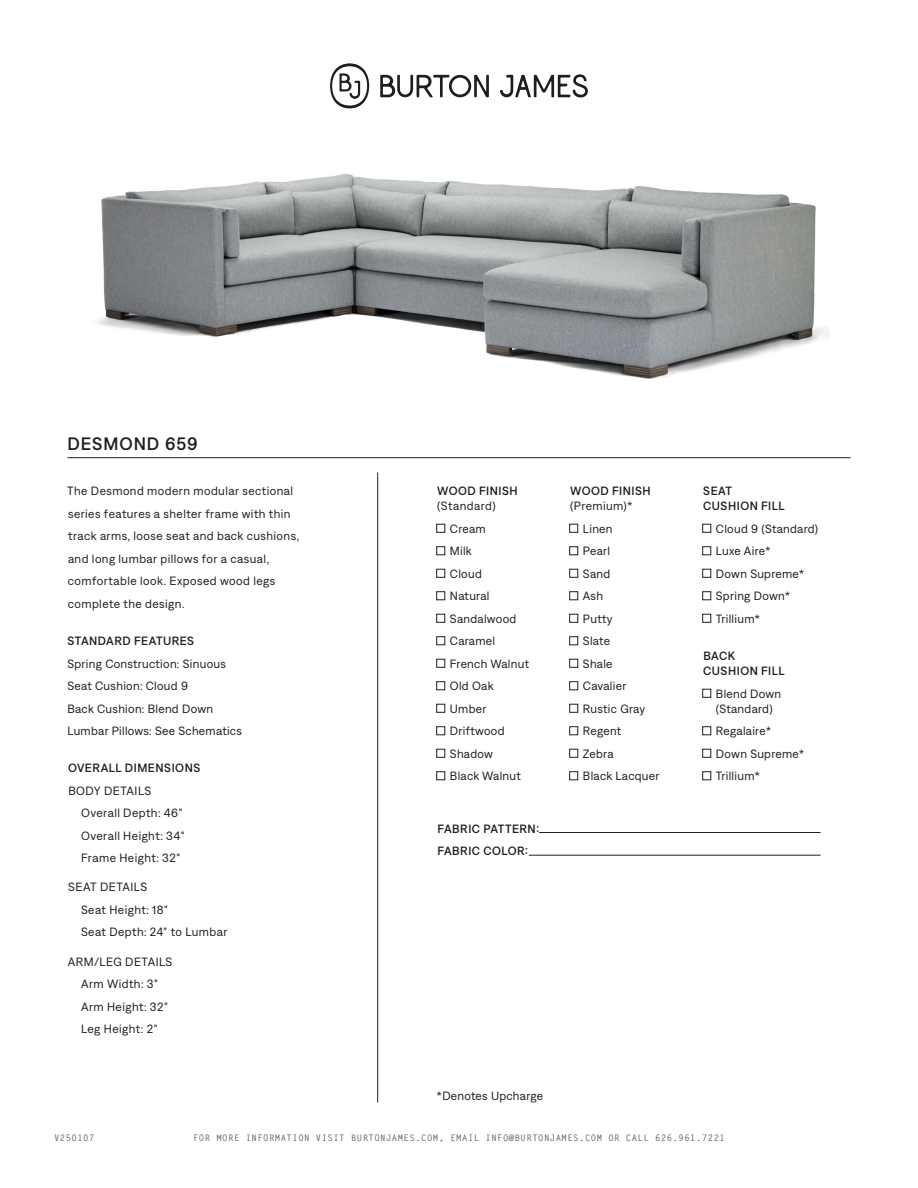
<style>
.page{position:relative;width:918px;height:1188px;background:#fff}
.page>*{position:absolute;margin:0;border:0;box-sizing:border-box;transform-origin:0 0}
.t1{font:500 18px "Denim INK";letter-spacing:.055em;color:#211f20}
.t2{font:12px/22.5px "Denim";letter-spacing:.025em;color:#201d1e}
.t3{font:500 12px "Denim INK";letter-spacing:.045em;color:#211f20}
.t4{font:12px "Denim";letter-spacing:.04em;color:#211f20}
.t5{font:700 9px "Letter Gothic Std";letter-spacing:.05em;color:#635d5d}
</style>
<div class="page">
<svg style="left:330px;top:63px;width:39px;height:45px"></svg>
<svg style="left:380px;top:75px;width:109px;height:23px"></svg>
<svg style="left:500px;top:74px;width:88px;height:24px"></svg>
<hr style="left:68px;top:457px;width:782px;height:1px;background:#211f20">
<hr style="left:539px;top:832px;width:281px;height:1px;background:#211f20">
<hr style="left:529px;top:855px;width:292px;height:1px;background:#211f20">
<img style="left:98px;top:174px;width:731px;height:205px">
<hr style="left:377px;top:472px;width:1px;height:630px;background:#211f20">
<div style="left:436px;top:524px;width:9px;height:8px;background:#fff;border:1px solid #211f20"></div>
<div style="left:436px;top:547px;width:9px;height:8px;background:#fff;border:1px solid #211f20"></div>
<div style="left:436px;top:569px;width:9px;height:9px;background:#fff;border:1px solid #211f20"></div>
<div style="left:436px;top:592px;width:9px;height:8px;background:#fff;border:1px solid #211f20"></div>
<div style="left:436px;top:614px;width:9px;height:8px;background:#fff;border:1px solid #211f20"></div>
<div style="left:436px;top:637px;width:9px;height:8px;background:#fff;border:1px solid #211f20"></div>
<div style="left:436px;top:659px;width:9px;height:9px;background:#fff;border:1px solid #211f20"></div>
<div style="left:436px;top:682px;width:9px;height:8px;background:#fff;border:1px solid #211f20"></div>
<div style="left:436px;top:704px;width:9px;height:8px;background:#fff;border:1px solid #211f20"></div>
<div style="left:436px;top:727px;width:9px;height:8px;background:#fff;border:1px solid #211f20"></div>
<div style="left:436px;top:749px;width:9px;height:9px;background:#fff;border:1px solid #211f20"></div>
<div style="left:436px;top:772px;width:9px;height:8px;background:#fff;border:1px solid #211f20"></div>
<div style="left:702px;top:524px;width:9px;height:8px;background:#fff;border:1px solid #211f20"></div>
<div style="left:702px;top:547px;width:9px;height:8px;background:#fff;border:1px solid #211f20"></div>
<div style="left:702px;top:569px;width:9px;height:9px;background:#fff;border:1px solid #211f20"></div>
<div style="left:702px;top:592px;width:9px;height:8px;background:#fff;border:1px solid #211f20"></div>
<div style="left:702px;top:614px;width:9px;height:8px;background:#fff;border:1px solid #211f20"></div>
<div style="left:702px;top:689px;width:9px;height:9px;background:#fff;border:1px solid #211f20"></div>
<div style="left:569px;top:524px;width:9px;height:8px;background:#fff;border:1px solid #211f20"></div>
<div style="left:569px;top:547px;width:9px;height:8px;background:#fff;border:1px solid #211f20"></div>
<div style="left:569px;top:569px;width:9px;height:9px;background:#fff;border:1px solid #211f20"></div>
<div style="left:569px;top:592px;width:9px;height:8px;background:#fff;border:1px solid #211f20"></div>
<div style="left:569px;top:614px;width:9px;height:8px;background:#fff;border:1px solid #211f20"></div>
<div style="left:569px;top:637px;width:9px;height:8px;background:#fff;border:1px solid #211f20"></div>
<div style="left:569px;top:659px;width:9px;height:9px;background:#fff;border:1px solid #211f20"></div>
<div style="left:569px;top:682px;width:9px;height:8px;background:#fff;border:1px solid #211f20"></div>
<div style="left:569px;top:704px;width:9px;height:8px;background:#fff;border:1px solid #211f20"></div>
<div style="left:569px;top:727px;width:9px;height:8px;background:#fff;border:1px solid #211f20"></div>
<div style="left:569px;top:749px;width:9px;height:9px;background:#fff;border:1px solid #211f20"></div>
<div style="left:569px;top:772px;width:9px;height:8px;background:#fff;border:1px solid #211f20"></div>
<div style="left:702px;top:727px;width:9px;height:8px;background:#fff;border:1px solid #211f20"></div>
<div style="left:702px;top:749px;width:9px;height:9px;background:#fff;border:1px solid #211f20"></div>
<div style="left:702px;top:772px;width:9px;height:8px;background:#fff;border:1px solid #211f20"></div>
<p class="t1" style="left:68px;top:431px;width:132px">DESMOND 659</p>
<p class="t2" style="left:67px;top:479px;width:233px">The Desmond modern modular sectional series features a shelter frame with thin track arms, loose seat and back cushions, and long lumbar pillows for a casual, comfortable look. Exposed wood legs complete the design.</p>
<p class="t3" style="left:68px;top:632px;width:128px">STANDARD FEATURES</p>
<p class="t2" style="left:68px;top:651px;width:160px">Spring Construction: Sinuous</p>
<p class="t2" style="left:68px;top:674px;width:122px">Seat Cushion: Cloud 9</p>
<p class="t2" style="left:68px;top:696px;width:147px">Back Cushion: Blend Down</p>
<p class="t2" style="left:68px;top:719px;width:176px">Lumbar Pillows: See Schematics</p>
<p class="t3" style="left:68px;top:759px;width:134px">OVERALL DIMENSIONS</p>
<p class="t2" style="left:68px;top:778px;width:85px">BODY DETAILS</p>
<p class="t2" style="left:81px;top:801px;width:103px">Overall Depth: 46"</p>
<p class="t2" style="left:81px;top:823px;width:105px">Overall Height: 34"</p>
<p class="t2" style="left:81px;top:846px;width:101px">Frame Height: 32"</p>
<p class="t2" style="left:68px;top:875px;width:81px">SEAT DETAILS</p>
<p class="t2" style="left:81px;top:898px;width:88px">Seat Height: 18"</p>
<p class="t2" style="left:81px;top:920px;width:148px">Seat Depth: 24" to Lumbar</p>
<p class="t2" style="left:68px;top:949px;width:106px">ARM/LEG DETAILS</p>
<p class="t2" style="left:81px;top:972px;width:78px">Arm Width: 3"</p>
<p class="t2" style="left:81px;top:994px;width:88px">Arm Height: 32"</p>
<p class="t2" style="left:81px;top:1017px;width:78px">Leg Height: 2"</p>
<p class="t3" style="left:437px;top:482px;width:82px">WOOD FINISH</p>
<p class="t4" style="left:437px;top:497px;width:60px">(Standard)</p>
<p class="t2" style="left:450px;top:516px;width:37px">Cream</p>
<p class="t2" style="left:450px;top:539px;width:23px">Milk</p>
<p class="t2" style="left:450px;top:561px;width:33px">Cloud</p>
<p class="t2" style="left:450px;top:584px;width:41px">Natural</p>
<p class="t2" style="left:450px;top:606px;width:68px">Sandalwood</p>
<p class="t2" style="left:450px;top:629px;width:47px">Caramel</p>
<p class="t2" style="left:450px;top:651px;width:81px">French Walnut</p>
<p class="t2" style="left:450px;top:674px;width:45px">Old Oak</p>
<p class="t2" style="left:450px;top:696px;width:38px">Umber</p>
<p class="t2" style="left:450px;top:719px;width:56px">Driftwood</p>
<p class="t2" style="left:450px;top:741px;width:45px">Shadow</p>
<p class="t2" style="left:450px;top:764px;width:72px">Black Walnut</p>
<p class="t3" style="left:437px;top:820px;width:103px">FABRIC PATTERN:</p>
<p class="t3" style="left:437px;top:842px;width:92px">FABRIC COLOR:</p>
<p class="t3" style="left:570px;top:482px;width:82px">WOOD FINISH</p>
<p class="t4" style="left:570px;top:497px;width:64px">(Premium)*</p>
<p class="t2" style="left:583px;top:516px;width:31px">Linen</p>
<p class="t2" style="left:583px;top:539px;width:29px">Pearl</p>
<p class="t2" style="left:583px;top:561px;width:29px">Sand</p>
<p class="t2" style="left:583px;top:584px;width:22px">Ash</p>
<p class="t2" style="left:583px;top:606px;width:31px">Putty</p>
<p class="t2" style="left:583px;top:629px;width:29px">Slate</p>
<p class="t2" style="left:583px;top:651px;width:31px">Shale</p>
<p class="t2" style="left:583px;top:674px;width:45px">Cavalier</p>
<p class="t2" style="left:583px;top:696px;width:64px">Rustic Gray</p>
<p class="t2" style="left:583px;top:719px;width:40px">Regent</p>
<p class="t2" style="left:583px;top:741px;width:32px">Zebra</p>
<p class="t2" style="left:583px;top:764px;width:78px">Black Lacquer</p>
<p class="t3" style="left:703px;top:482px;width:30px">SEAT</p>
<p class="t3" style="left:703px;top:497px;width:83px">CUSHION FILL</p>
<p class="t2" style="left:716px;top:516px;width:104px">Cloud 9 (Standard)</p>
<p class="t2" style="left:716px;top:539px;width:56px">Luxe Aire*</p>
<p class="t2" style="left:716px;top:561px;width:90px">Down Supreme*</p>
<p class="t2" style="left:716px;top:584px;width:76px">Spring Down*</p>
<p class="t2" style="left:716px;top:606px;width:46px">Trillium*</p>
<p class="t3" style="left:703px;top:647px;width:33px">BACK</p>
<p class="t3" style="left:703px;top:662px;width:83px">CUSHION FILL</p>
<p class="t2" style="left:716px;top:681px;width:67px">Blend Down</p>
<p class="t2" style="left:716px;top:696px;width:58px">(Standard)</p>
<p class="t2" style="left:716px;top:719px;width:57px">Regalaire*</p>
<p class="t2" style="left:716px;top:741px;width:90px">Down Supreme*</p>
<p class="t2" style="left:716px;top:764px;width:46px">Trillium*</p>
<p class="t2" style="left:436px;top:1084px;width:108px">*Denotes Upcharge</p>
<p class="t5" style="left:54px;top:1132px;width:42px">V250107</p>
<p class="t5" style="left:193px;top:1132px;width:533px">FOR MORE INFORMATION VISIT BURTONJAMES.COM, EMAIL INFO@BURTONJAMES.COM OR CALL 626.961.7221</p>
</div>
